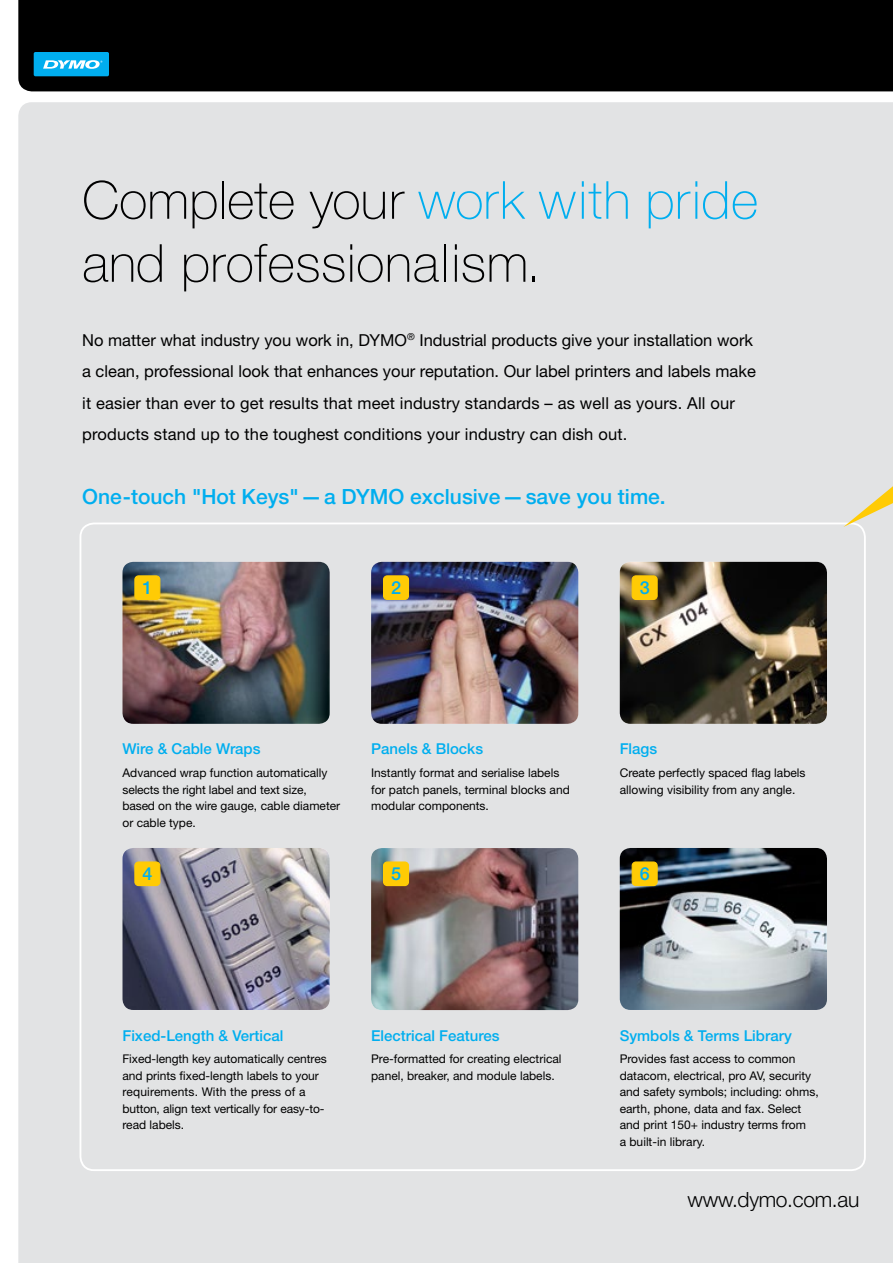
<style>
.page{position:relative;width:893px;height:1263px;background:#fff}
.page>*{position:absolute;margin:0;border:0;box-sizing:border-box;transform-origin:0 0}
.t1{font:100 52.5px/63px "Helvetica Neue LT Pro";letter-spacing:.01em;color:#000}
.t2{font:500 21px "Helvetica Neue LT Pro";color:#00aeef}
.t3{font:300 21px "Helvetica Neue LT Pro";letter-spacing:-.015em;color:#000}
.t4{font:500 18px "Helvetica Neue LT Pro";color:#00aeef}
.t5{font:16.5px/31.5px "Helvetica Neue LT Pro";color:#000}
.t6{font:500 15px "Helvetica Neue LT Pro";color:#00aeef}
.t7{font:12px/16.5px "Helvetica Neue LT Pro";color:#000}
.s1{color:#00aeef}
</style>
<div class="page">
<div style="left:18px;top:102px;width:875px;height:1161px;background:#e2e3e4"></div>
<img style="left:122px;top:848px;width:208px;height:162px">
<img style="left:620px;top:562px;width:207px;height:162px">
<img style="left:371px;top:562px;width:207px;height:162px">
<img style="left:122px;top:562px;width:208px;height:162px">
<img style="left:371px;top:848px;width:207px;height:162px">
<img style="left:620px;top:848px;width:207px;height:162px">
<div style="left:135px;top:576px;width:25px;height:23px;background:#ffcb05;border-radius:4px"></div>
<div style="left:134px;top:575px;width:26px;height:25px;border:1px solid #ffcb05;border-radius:4px"></div>
<div style="left:135px;top:862px;width:25px;height:23px;background:#ffcb05;border-radius:4px"></div>
<div style="left:134px;top:861px;width:26px;height:25px;border:1px solid #ffcb05;border-radius:4px"></div>
<div style="left:384px;top:576px;width:24px;height:23px;background:#ffcb05;border-radius:4px"></div>
<div style="left:383px;top:575px;width:26px;height:25px;border:1px solid #ffcb05;border-radius:4px"></div>
<div style="left:384px;top:862px;width:24px;height:23px;background:#ffcb05;border-radius:4px"></div>
<div style="left:383px;top:861px;width:26px;height:25px;border:1px solid #ffcb05;border-radius:4px"></div>
<div style="left:632px;top:576px;width:25px;height:23px;background:#ffcb05;border-radius:4px"></div>
<div style="left:632px;top:575px;width:26px;height:25px;border:1px solid #ffcb05;border-radius:4px"></div>
<div style="left:632px;top:862px;width:25px;height:23px;background:#ffcb05;border-radius:4px"></div>
<div style="left:632px;top:861px;width:26px;height:25px;border:1px solid #ffcb05;border-radius:4px"></div>
<div style="left:18px;top:0;width:875px;height:91px;background:#000"></div>
<div style="left:34px;top:52px;width:75px;height:24px;background:#00aeef;border-radius:2px"></div>
<svg style="left:43px;top:60px;width:59px;height:9px"></svg>
<svg style="left:843px;top:486px;width:50px;height:41px;background:#e8deb6"></svg>
<h1 class="t1" style="left:82px;top:168px;width:678px">Complete your <span class="s1">work with pride </span>and professionalism.</h1>
<p class="t5" style="left:82px;top:324px;width:675px">No matter what industry you work in, DYMO<sup>®</sup> Industrial products give your installation work a clean, professional look that enhances your reputation. Our label printers and labels make it easier than ever to get results that meet industry standards – as well as yours. All our products stand up to the toughest conditions your industry can dish out.</p>
<h2 class="t2" style="left:82px;top:483px;width:585px">One-touch "Hot Keys"—a DYMO exclusive—save you time.</h2>
<h3 class="t4" style="left:142px;top:577px;width:12px">1</h3>
<h3 class="t4" style="left:391px;top:577px;width:12px">2</h3>
<h3 class="t4" style="left:640px;top:577px;width:12px">3</h3>
<p class="t6" style="left:122px;top:740px;width:140px">Wire &amp; Cable Wraps</p>
<p class="t7" style="left:122px;top:764px;width:219px">Advanced wrap function automatically selects the right label and text size, based on the wire gauge, cable diameter or cable type.</p>
<h3 class="t4" style="left:142px;top:863px;width:12px">4</h3>
<p class="t6" style="left:371px;top:740px;width:114px">Panels &amp; Blocks</p>
<p class="t7" style="left:371px;top:764px;width:200px">Instantly format and serialise labels for patch panels, terminal blocks and modular components.</p>
<h3 class="t4" style="left:391px;top:863px;width:12px">5</h3>
<p class="t6" style="left:620px;top:740px;width:39px">Flags</p>
<p class="t7" style="left:620px;top:764px;width:187px">Create perfectly spaced flag labels allowing visibility from any angle.</p>
<h3 class="t4" style="left:640px;top:863px;width:12px">6</h3>
<p class="t6" style="left:122px;top:1026px;width:162px">Fixed-Length &amp; Vertical</p>
<p class="t7" style="left:122px;top:1050px;width:206px">Fixed-length key automatically centres and prints fixed-length labels to your requirements. With the press of a button, align text vertically for easy-to&shy;read labels.</p>
<p class="t6" style="left:371px;top:1026px;width:130px">Electrical Features</p>
<p class="t7" style="left:371px;top:1050px;width:192px">Pre-formatted for creating electrical panel, breaker, and module labels.</p>
<p class="t6" style="left:620px;top:1026px;width:174px">Symbols &amp; Terms Library</p>
<p class="t7" style="left:620px;top:1050px;width:200px">Provides fast access to common datacom, electrical, pro AV, security and safety symbols; including: ohms, earth, phone, data and fax. Select and print 150+ industry terms from<br>a built-in library.</p>
<h2 class="t3" style="left:687px;top:1186px;width:173px">www.dymo.com.au</h2>
</div>
